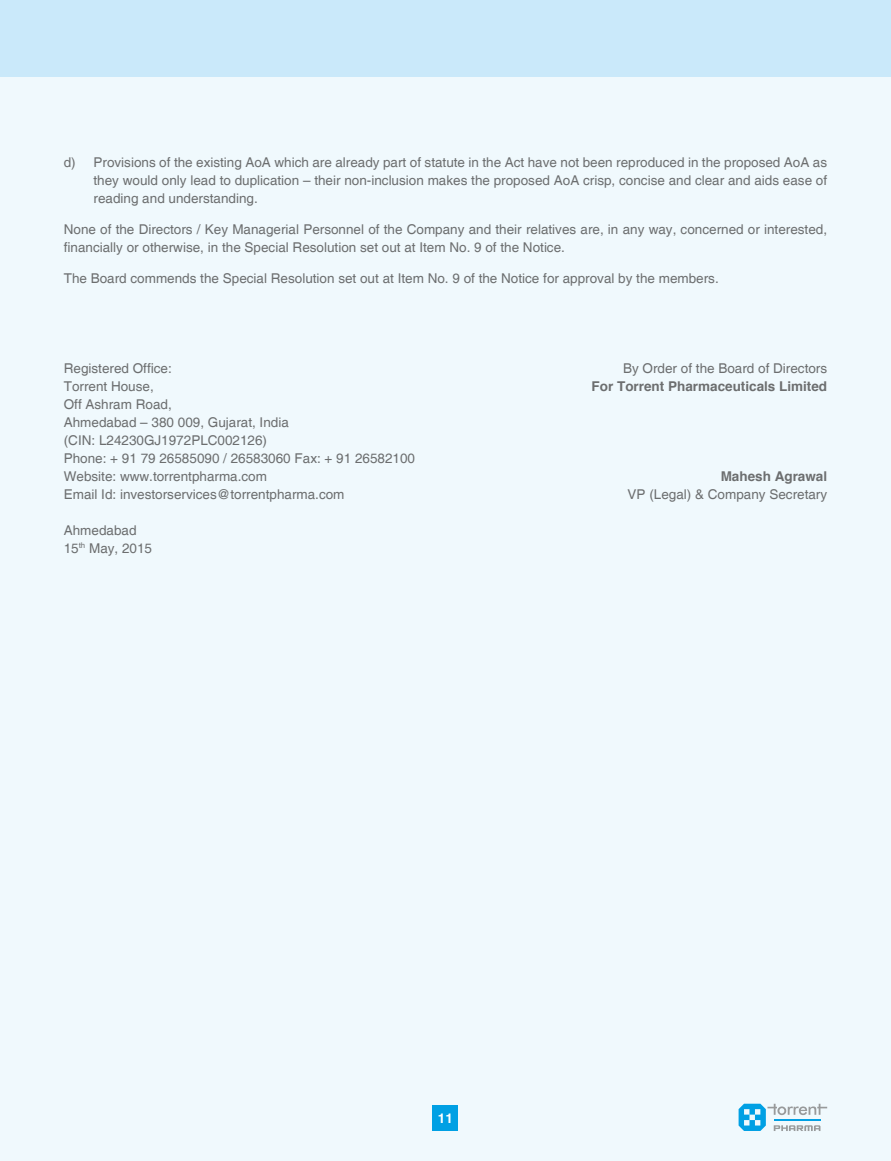
<style>
.page{position:relative;width:891px;height:1161px;background:#f0f9fd}
.page>*{position:absolute;margin:0;border:0;box-sizing:border-box;transform-origin:0 0}
.t1{font:13.5px/18px "Helvetica";color:#6c6e6f}
.t2{font:700 13.5px "Helvetica";color:#6c6e6f}
.t3{font:700 13.5px "Helvetica";color:#fff}
</style>
<div class="page">
<div style="left:0;top:0;width:891px;height:77px;background:#cae9fa"></div>
<div style="left:433px;top:1106px;width:25px;height:25px;background:#00a0e4"></div>
<svg style="left:739px;top:1104px;width:88px;height:27px"></svg>
<p class="t1" style="left:94px;top:154px;width:735px;text-align:justify;text-indent:-30px">d) Provisions of the existing AoA which are already part of statute in the Act have not been reproduced in the proposed AoA as they would only lead to duplication – their non-inclusion makes the proposed AoA crisp, concise and clear and aids ease of reading and understanding.</p>
<p class="t1" style="left:64px;top:221px;width:765px">None of the Directors / Key Managerial Personnel of the Company and their relatives are, in any way, concerned or interested, financially or otherwise, in the Special Resolution set out at Item No. 9 of the Notice.</p>
<p class="t1" style="left:64px;top:269px;width:657px">The Board commends the Special Resolution set out at Item No. 9 of the Notice for approval by the members.</p>
<p class="t1" style="left:64px;top:360px;width:110px">Registered Office:</p>
<p class="t1" style="left:623px;top:360px;width:206px">By Order of the Board of Directors</p>
<p class="t1" style="left:64px;top:378px;width:92px">Torrent House,</p>
<p class="t2" style="left:592px;top:377px;width:237px">For Torrent Pharmaceuticals Limited</p>
<p class="t1" style="left:64px;top:396px;width:353px">Off Ashram Road,<br>Ahmedabad – 380 009, Gujarat, India<br>(CIN: L24230GJ1972PLC002126)<br>Phone: + 91 79 26585090 / 26583060 Fax: + 91 26582100<br>Website: www.torrentpharma.com</p>
<p class="t2" style="left:721px;top:467px;width:108px">Mahesh Agrawal</p>
<p class="t1" style="left:64px;top:486px;width:282px">Email Id: investorservices@torrentpharma.com</p>
<p class="t1" style="left:628px;top:486px;width:201px">VP (Legal) &amp; Company Secretary</p>
<p class="t1" style="left:64px;top:522px;width:90px">Ahmedabad<br>15<sup>th</sup> May, 2015</p>
<p class="t3" style="left:438px;top:1110px;width:17px">11</p>
</div>
